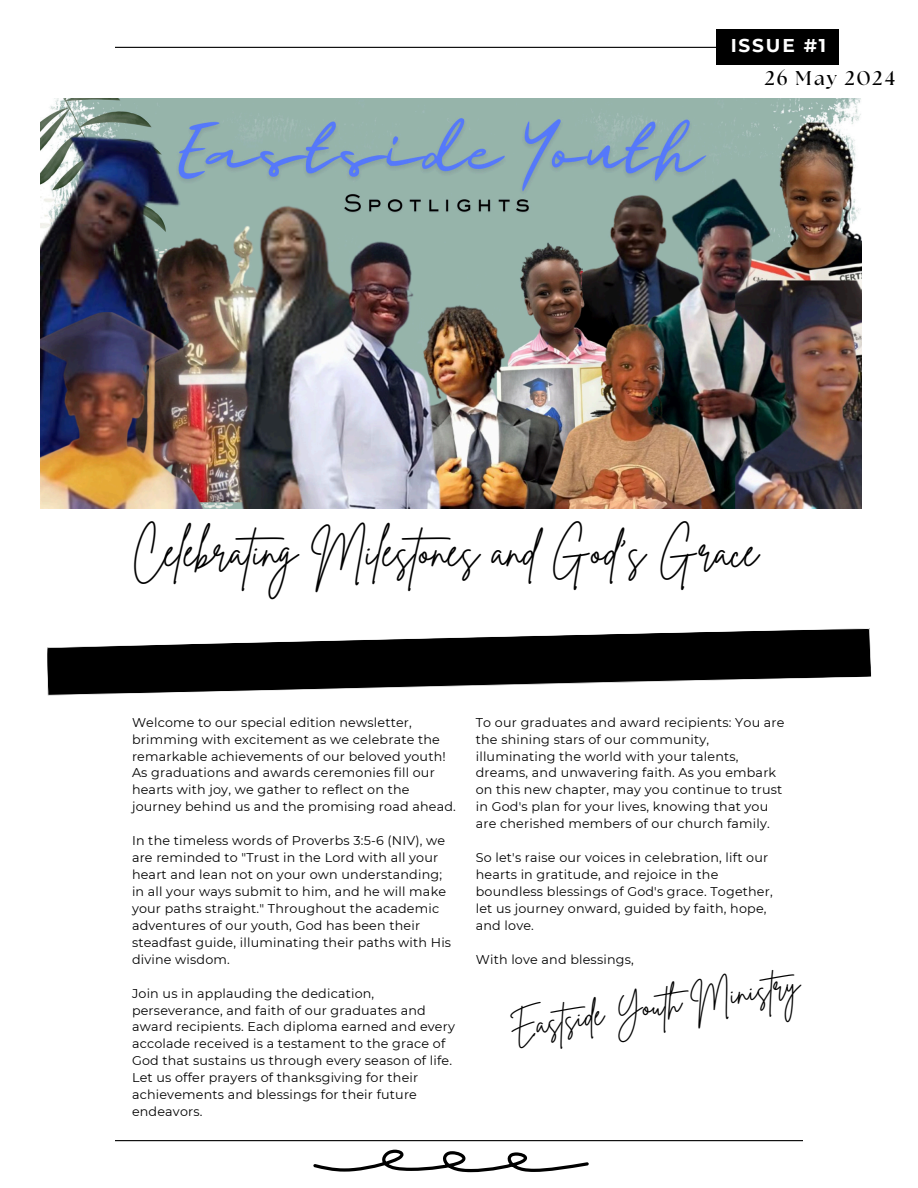
<style>
.page{position:relative;width:918px;height:1188px;background:#fff}
.page>*{position:absolute;margin:0;border:0;box-sizing:border-box;transform-origin:0 0}
.t1{font:43.5px "Brittany Signature";color:#000}
.t2{font:31.35px "Brittany Signature";color:#000}
.t3{font:700 19.95px "The Seasons";letter-spacing:.1em;color:#000}
.t4{font:700 18.45px "Montserrat";letter-spacing:.1em;color:#fff}
.t5{font:12.75px/17px "Montserrat";letter-spacing:.015em;color:#000}
</style>
<div class="page">
<hr style="left:115px;top:47px;width:688px;height:1px;background:#000">
<hr style="left:115px;top:1140px;width:688px;height:1px;background:#000">
<svg style="left:47px;top:628px;width:825px;height:68px;fill:#000"></svg>
<svg style="left:313px;top:1150px;width:276px;height:22px"></svg>
<img style="left:40px;top:98px;width:821px;height:411px">
<div style="left:716px;top:29px;width:123px;height:35px;background:#000"></div>
<p class="t4" style="left:731px;top:35px;width:97px">ISSUE #1</p>
<p class="t3" style="left:765px;top:69px;width:132px">26 May 2024</p>
<h2 class="t1" style="left:132px;top:523px;width:627px">Celebrating Milestones and God's Grace</h2>
<p class="t5" style="left:132px;top:714px;width:325px">Welcome to our special edition newsletter, brimming with excitement as we celebrate the remarkable achievements of our beloved youth!<br>As graduations and awards ceremonies fill our hearts with joy, we gather to reflect on the journey behind us and the promising road ahead.</p>
<p class="t5" style="left:132px;top:832px;width:321px">In the timeless words of Proverbs 3:5-6 (NIV), we are reminded to "Trust in the Lord with all your heart and lean not on your own understanding; in all your ways submit to him, and he will make your paths straight." Throughout the academic adventures of our youth, God has been their steadfast guide, illuminating their paths with His divine wisdom.</p>
<p class="t5" style="left:132px;top:985px;width:325px">Join us in applauding the dedication, perseverance, and faith of our graduates and award recipients. Each diploma earned and every accolade received is a testament to the grace of God that sustains us through every season of life.<br>Let us offer prayers of thanksgiving for their achievements and blessings for their future endeavors.</p>
<p class="t5" style="left:476px;top:714px;width:310px">To our graduates and award recipients: You are the shining stars of our community, illuminating the world with your talents, dreams, and unwavering faith. As you embark on this new chapter, may you continue to trust in God's plan for your lives, knowing that you are cherished members of our church family.</p>
<p class="t5" style="left:476px;top:849px;width:299px">So let's raise our voices in celebration, lift our hearts in gratitude, and rejoice in the boundless blessings of God's grace. Together, let us journey onward, guided by faith, hope, and love.</p>
<p class="t5" style="left:476px;top:951px;width:160px">With love and blessings,</p>
<h1 class="t2" style="left:507px;top:1008px;width:295px;rotate:-9deg">Eastside Youth Ministry</h1>
</div>
